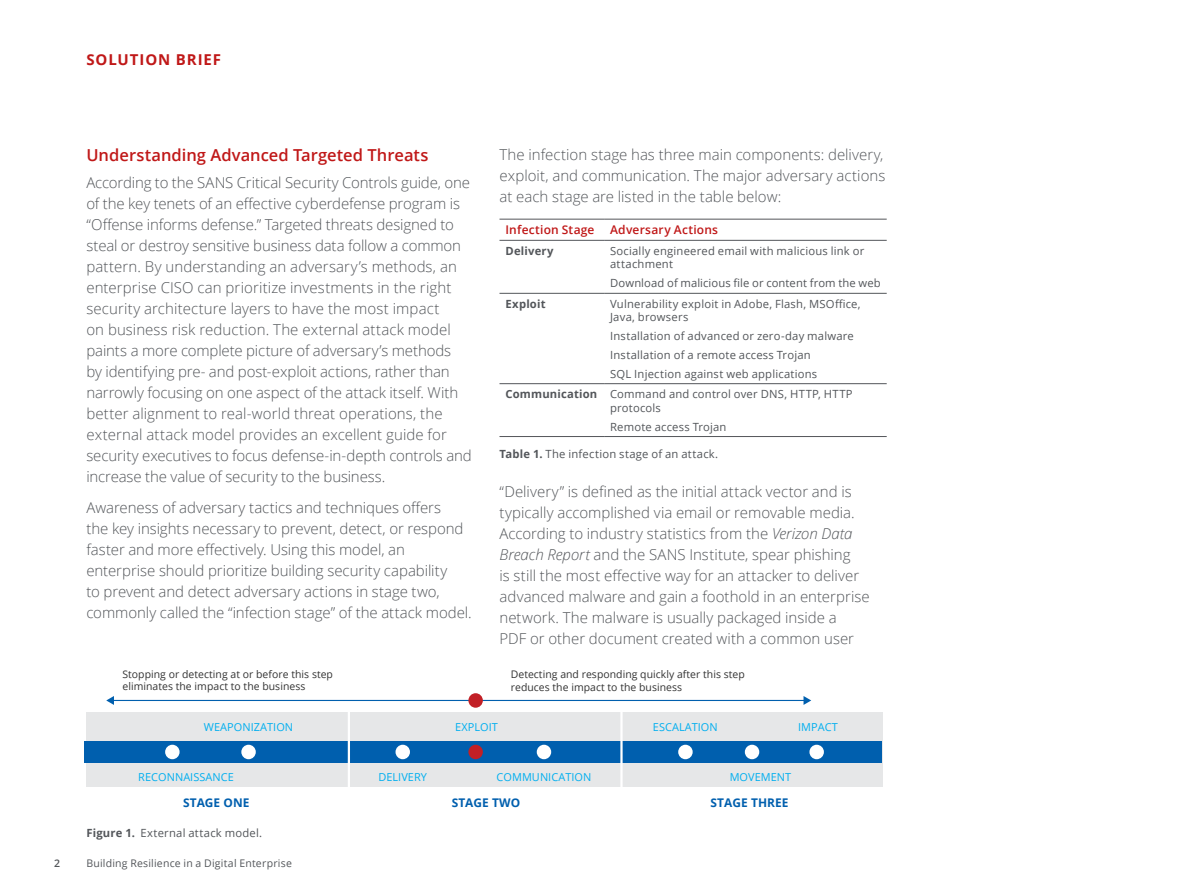
<style>
.page{position:relative;width:1188px;height:891px;background:#fff}
.page>*{position:absolute;margin:0;border:0;box-sizing:border-box;transform-origin:0 0}
.t1{font:600 16.5px "Open Sans";color:#c01818}
.t2{font:300 15px/21px "Open Sans";color:#53565a}
.t3{font:700 15px "Open Sans";letter-spacing:.06em;color:#c01818}
.t4{font:600 12px "Open Sans";letter-spacing:.015em;color:#c01818}
.t5{font:700 12px "Open Sans";letter-spacing:.005em;color:#005fae}
.t6{font:11.25px/13.5px "Open Sans";letter-spacing:.02em;color:#53565a}
.t7{font:700 11.25px "Open Sans";letter-spacing:.02em;color:#53565a}
.t8{font:10.95px "Open Sans";letter-spacing:.005em;color:#00aeef}
.t9{font:10.5px/12px "Open Sans";letter-spacing:.005em;color:#333}
.t10{font:10.5px "Open Sans";letter-spacing:.02em;color:#53565a}
.t11{font:600 10.5px "Open Sans";color:#53565a}
.s1{font-weight:700}
.s2{font-style:italic}
</style>
<div class="page">
<hr style="left:500px;top:219px;width:104px;height:1px;background:#53565a">
<hr style="left:604px;top:219px;width:283px;height:1px;background:#53565a">
<hr style="left:500px;top:240px;width:104px;height:1px;background:#53565a">
<hr style="left:604px;top:240px;width:283px;height:1px;background:#53565a">
<hr style="left:500px;top:293px;width:104px;height:1px;background:#53565a">
<hr style="left:604px;top:293px;width:283px;height:1px;background:#53565a">
<hr style="left:500px;top:383px;width:104px;height:1px;background:#53565a">
<hr style="left:604px;top:383px;width:283px;height:1px;background:#53565a">
<hr style="left:500px;top:436px;width:104px;height:1px;background:#53565a">
<hr style="left:604px;top:436px;width:283px;height:1px;background:#53565a">
<hr style="left:113px;top:700px;width:692px;height:1px;background:#005fae">
<svg style="left:804px;top:696px;width:7px;height:9px"></svg>
<svg style="left:106px;top:696px;width:8px;height:9px"></svg>
<div style="left:86px;top:713px;width:797px;height:74px;background:#e6e7e8"></div>
<div style="left:84px;top:742px;width:798px;height:21px;background:#005fae"></div>
<div style="left:165px;top:745px;width:15px;height:14px;background:#fff;border-radius:50%"></div>
<div style="left:241px;top:745px;width:15px;height:14px;background:#fff;border-radius:50%"></div>
<div style="left:396px;top:745px;width:14px;height:14px;background:#fff;border-radius:50%"></div>
<div style="left:468px;top:745px;width:15px;height:14px;background:#c22026;border-radius:50%"></div>
<div style="left:468px;top:693px;width:15px;height:15px;background:#c22026;border-radius:50%"></div>
<div style="left:537px;top:745px;width:14px;height:14px;background:#fff;border-radius:50%"></div>
<div style="left:678px;top:745px;width:15px;height:14px;background:#fff;border-radius:50%"></div>
<div style="left:745px;top:745px;width:14px;height:14px;background:#fff;border-radius:50%"></div>
<div style="left:809px;top:745px;width:15px;height:14px;background:#fff;border-radius:50%"></div>
<hr style="left:348px;top:708px;width:2px;height:88px;background:#fff">
<hr style="left:620px;top:708px;width:3px;height:88px;background:#fff">
<p class="t3" style="left:86px;top:49px;width:136px">SOLUTION BRIEF</p>
<p class="t1" style="left:86px;top:144px;width:343px">Understanding Advanced Targeted Threats</p>
<p class="t2" style="left:86px;top:171px;width:387px">According to the SANS Critical Security Controls guide, one of the key tenets of an effective cyberdefense program is “Offense informs defense.” Targeted threats designed to steal or destroy sensitive business data follow a common pattern. By understanding an adversary’s methods, an enterprise CISO can prioritize investments in the right security architecture layers to have the most impact<br>on business risk reduction. The external attack model paints a more complete picture of adversary’s methods<br>by identifying pre- and post-exploit actions, rather than narrowly focusing on one aspect of the attack itself. With better alignment to real-world threat operations, the external attack model provides an excellent guide for security executives to focus defense-in-depth controls and increase the value of security to the business.</p>
<p class="t2" style="left:86px;top:497px;width:387px">Awareness of adversary tactics and techniques offers<br>the key insights necessary to prevent, detect, or respond faster and more effectively. Using this model, an enterprise should prioritize building security capability<br>to prevent and detect adversary actions in stage two, commonly called the “infection stage” of the attack model.</p>
<p class="t2" style="left:500px;top:144px;width:387px">The infection stage has three main components: delivery, exploit, and communication. The major adversary actions at each stage are listed in the table below:</p>
<p class="t4" style="left:506px;top:222px;width:91px">Infection Stage</p>
<p class="t4" style="left:610px;top:222px;width:110px">Adversary Actions</p>
<p class="t7" style="left:506px;top:243px;width:50px">Delivery</p>
<p class="t6" style="left:610px;top:244px;width:256px">Socially engineered email with malicious link or attachment</p>
<p class="t6" style="left:610px;top:276px;width:272px">Download of malicious file or content from the web</p>
<p class="t7" style="left:506px;top:296px;width:42px">Exploit</p>
<p class="t6" style="left:610px;top:297px;width:252px">Vulnerability exploit in Adobe, Flash, MSOffice,<br>Java, browsers</p>
<p class="t6" style="left:610px;top:326px;width:245px;line-height:18.8px">Installation of advanced or zero-day malware<br>Installation of a remote access Trojan<br>SQL Injection against web applications</p>
<p class="t6" style="left:610px;top:387px;width:244px;text-indent:-105px"><span class="s1">Communication</span> Command and control over DNS, HTTP, HTTP protocols</p>
<p class="t6" style="left:610px;top:419px;width:118px">Remote access Trojan</p>
<p class="t6" style="left:500px;top:447px;width:220px"><span class="s1">Table 1.</span> The infection stage of an attack.</p>
<p class="t2" style="left:500px;top:481px;width:372px">“Delivery” is defined as the initial attack vector and is typically accomplished via email or removable media.<br>According to industry statistics from the <span class="s2">Verizon Data Breach Report</span> and the SANS Institute, spear phishing<br>is still the most effective way for an attacker to deliver advanced malware and gain a foothold in an enterprise network. The malware is usually packaged inside a<br>PDF or other document created with a common user</p>
<p class="t9" style="left:122px;top:668px;width:212px">Stopping or detecting at or before this step eliminates the impact to the business</p>
<p class="t9" style="left:511px;top:667px;width:236px;line-height:13.5px">Detecting and responding quickly after this step reduces the impact to the business</p>
<p class="t8" style="left:204px;top:720px;width:91px">WEAPONIZATION</p>
<p class="t8" style="left:455px;top:720px;width:44px">EXPLOIT</p>
<p class="t8" style="left:653px;top:720px;width:66px">ESCALATION</p>
<p class="t8" style="left:798px;top:720px;width:41px">IMPACT</p>
<p class="t8" style="left:378px;top:770px;width:50px">DELIVERY</p>
<p class="t8" style="left:497px;top:770px;width:96px">COMMUNICATION</p>
<p class="t8" style="left:730px;top:770px;width:63px">MOVEMENT</p>
<p class="t8" style="left:138px;top:770px;width:97px">RECONNAISSANCE</p>
<p class="t5" style="left:183px;top:794px;width:68px">STAGE ONE</p>
<p class="t5" style="left:452px;top:794px;width:70px">STAGE TWO</p>
<p class="t5" style="left:711px;top:794px;width:79px">STAGE THREE</p>
<p class="t6" style="left:86px;top:825px;width:177px"><span class="s1">Figure 1.</span> External attack model.</p>
<p class="t11" style="left:54px;top:856px;width:7px">2</p>
<p class="t10" style="left:86px;top:856px;width:207px">Building Resilience in a Digital Enterprise</p>
</div>
